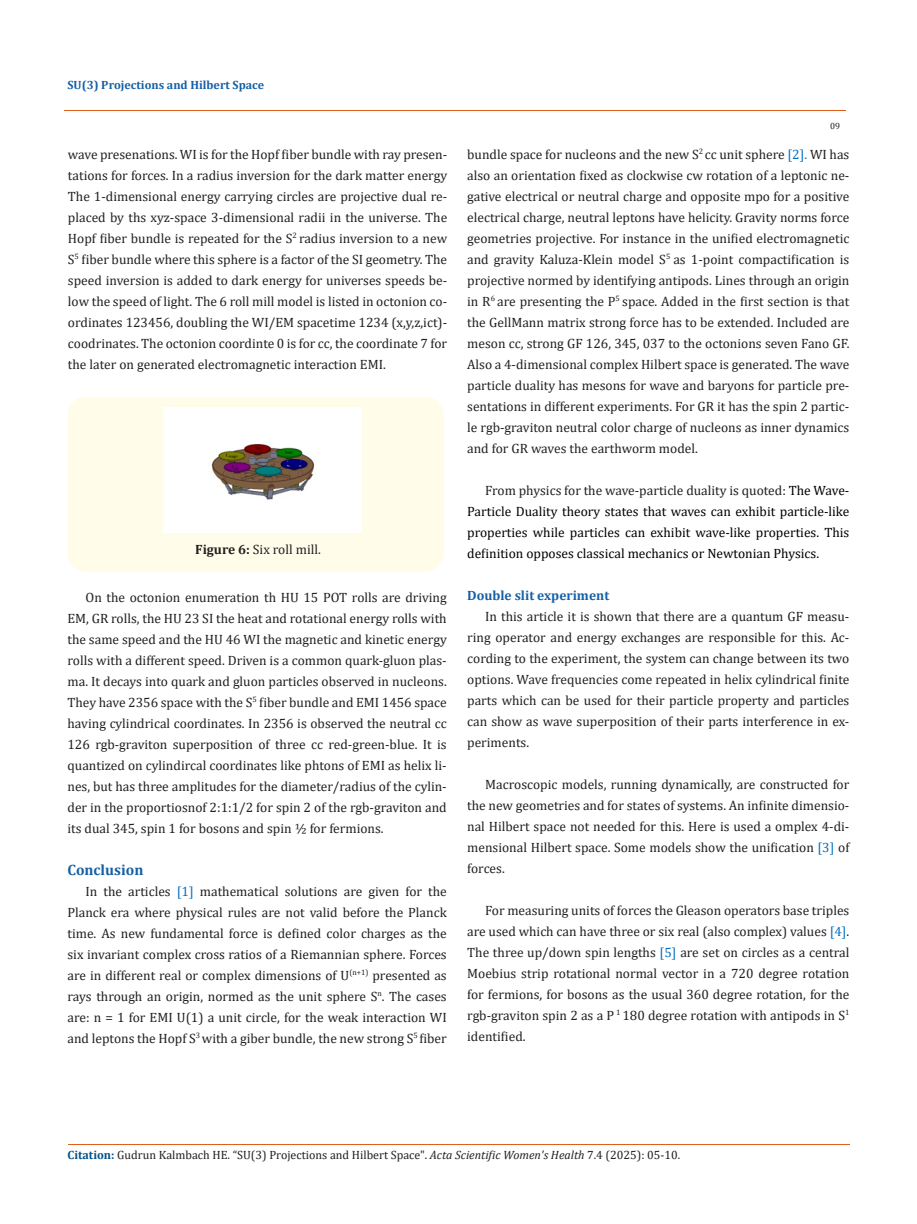
<style>
.page{position:relative;width:917px;height:1224px;background:#fff}
.page>*{position:absolute;margin:0;border:0;box-sizing:border-box;transform-origin:0 0}
.t1{font:700 15px "Cambria";color:#1560a6}
.t2{font:13.5px/21px "Cambria";color:#231f20;text-align:justify}
.t3{font:13.5px/21px "Cambria";color:#000;text-align:justify}
.t4{font:700 13.5px "Cambria";color:#1560a6}
.t5{font:12px "Cambria";color:#231f20}
.t6{font:700 12px "Cambria";color:#1560a6}
.t7{font:9px "Cambria";color:#231f20}
.s1{font-weight:700}
.s2{color:#0070c0}
.s3{color:#231f20}
.s4{font-weight:700;color:#035089}
.s5{font-style:italic}
</style>
<div class="page">
<hr style="left:64px;top:110px;width:782px;height:1px;background:#e05d1a">
<div style="left:67px;top:397px;width:376px;height:174px;background:#fffde9;border-radius:18px"></div>
<img style="left:163px;top:407px;width:199px;height:125px">
<hr style="left:68px;top:1145px;width:781px;height:1px;background:#e05d1a">
<p class="t6" style="left:67px;top:76px;width:198px">SU(3) Projections and Hilbert Space</p>
<p class="t2" style="left:68px;top:144px;width:381px">wave presenations. WI is for the Hopf fiber bundle with ray presen&shy;tations for forces. In a radius inversion for the dark matter energy The 1-dimensional energy carrying circles are projective dual re&shy;placed by ths xyz-space 3-dimensional radii in the universe. The Hopf fiber bundle is repeated for the S<sup>2</sup> radius inversion to a new S<sup>5</sup> fiber bundle where this sphere is a factor of the SI geometry. The speed inversion is added to dark energy for universes speeds be&shy;low the speed of light. The 6 roll mill model is listed in octonion co&shy;ordinates 123456, doubling the WI/EM spacetime 1234 (x,y,z,ict)- coodrinates. The octonion coordinte 0 is for cc, the coordinate 7 for the later on generated electromagnetic interaction EMI.</p>
<p class="t2" style="left:195px;top:539px;width:127px"><span class="s1">Figure 6:</span> Six roll mill.</p>
<p class="t2" style="left:67px;top:587px;width:381px;text-indent:18px">On the octonion enumeration th HU 15 POT rolls are driving EM, GR rolls, the HU 23 SI the heat and rotational energy rolls with the same speed and the HU 46 WI the magnetic and kinetic energy rolls with a different speed. Driven is a common quark-gluon plas&shy;ma. It decays into quark and gluon particles observed in nucleons.<br>They have 2356 space with the S<sup>5</sup> fiber bundle and EMI 1456 space having cylindrical coordinates. In 2356 is observed the neutral cc 126 rgb-graviton superposition of three cc red-green-blue. It is quantized on cylindircal coordinates like phtons of EMI as helix li&shy;nes, but has three amplitudes for the diameter/radius of the cylin&shy;der in the proportiosnof 2:1:1/2 for spin 2 of the rgb-graviton and its dual 345, spin 1 for bosons and spin ½ for fermions.</p>
<p class="t1" style="left:67px;top:859px;width:77px">Conclusion</p>
<p class="t2" style="left:67px;top:881px;width:381px;text-indent:18px">In the articles <span class="s2">[1]</span> mathematical solutions are given for the Planck era where physical rules are not valid before the Planck time. As new fundamental force is defined color charges as the six invariant complex cross ratios of a Riemannian sphere. Forces are in different real or complex dimensions of U<sup>(n+1)</sup> presented as rays through an origin, normed as the unit sphere S<sup>n</sup>. The cases are: n = 1 for EMI U(1) a unit circle, for the weak interaction WI and leptons the Hopf S<sup>3</sup> with a giber bundle, the new strong S<sup>5</sup> fiber</p>
<p class="t7" style="left:830px;top:120px;width:11px">09</p>
<p class="t2" style="left:467px;top:144px;width:384px">bundle space for nucleons and the new S<sup>2</sup> cc unit sphere <span class="s2">[2].</span> WI has also an orientation fixed as clockwise cw rotation of a leptonic ne&shy;gative electrical or neutral charge and opposite mpo for a positive electrical charge, neutral leptons have helicity. Gravity norms force geometries projective. For instance in the unified electromagnetic and gravity Kaluza-Klein model S<sup>5</sup> as 1-point compactification is projective normed by identifying antipods. Lines through an origin in R<sup>6</sup> are presenting the P<sup>5</sup> space. Added in the first section is that the GellMann matrix strong force has to be extended. Included are meson cc, strong GF 126, 345, 037 to the octonions seven Fano GF.<br>Also a 4-dimensional complex Hilbert space is generated. The wave particle duality has mesons for wave and baryons for particle pre&shy;sentations in different experiments. For GR it has the spin 2 partic&shy;le rgb-graviton neutral color charge of nucleons as inner dynamics and for GR waves the earthworm model.</p>
<p class="t3" style="left:467px;top:480px;width:384px;text-indent:18px"><span class="s3">From physics for the wave-particle duality is quoted:</span> The Wave-Particle Duality theory states that waves can exhibit particle-like properties while particles can exhibit wave-like properties. This definition opposes classical mechanics or Newtonian Physics.</p>
<p class="t4" style="left:467px;top:586px;width:143px">Double slit experiment</p>
<p class="t2" style="left:467px;top:606px;width:384px;text-indent:18px">In this article it is shown that there are a quantum GF measu&shy;ring operator and energy exchanges are responsible for this. Ac&shy;cording to the experiment, the system can change between its two options. Wave frequencies come repeated in helix cylindrical finite parts which can be used for their particle property and particles can show as wave superposition of their parts interference in ex&shy;periments.</p>
<p class="t2" style="left:467px;top:774px;width:384px;text-indent:18px">Macroscopic models, running dynamically, are constructed for the new geometries and for states of systems. An infinite dimensio&shy;nal Hilbert space not needed for this. Here is used a omplex 4-di&shy;mensional Hilbert space. Some models show the unification <span class="s2">[3]</span> of forces.</p>
<p class="t2" style="left:467px;top:900px;width:384px;text-indent:18px">For measuring units of forces the Gleason operators base triples are used which can have three or six real (also complex) values <span class="s2">[4]</span>.<br>The three up/down spin lengths <span class="s2">[5]</span> are set on circles as a central Moebius strip rotational normal vector in a 720 degree rotation for fermions, for bosons as the usual 360 degree rotation, for the rgb-graviton spin 2 as a P <sup>1</sup> 180 degree rotation with antipods in S<sup>1 </sup>identified.</p>
<p class="t5" style="left:67px;top:1148px;width:614px"><span class="s4">Citation:</span> Gudrun Kalmbach HE. “SU(3) Projections and Hilbert Space". <span class="s5">Acta Scientific Women's Health</span> 7.4 (2025): 05-10.</p>
</div>
